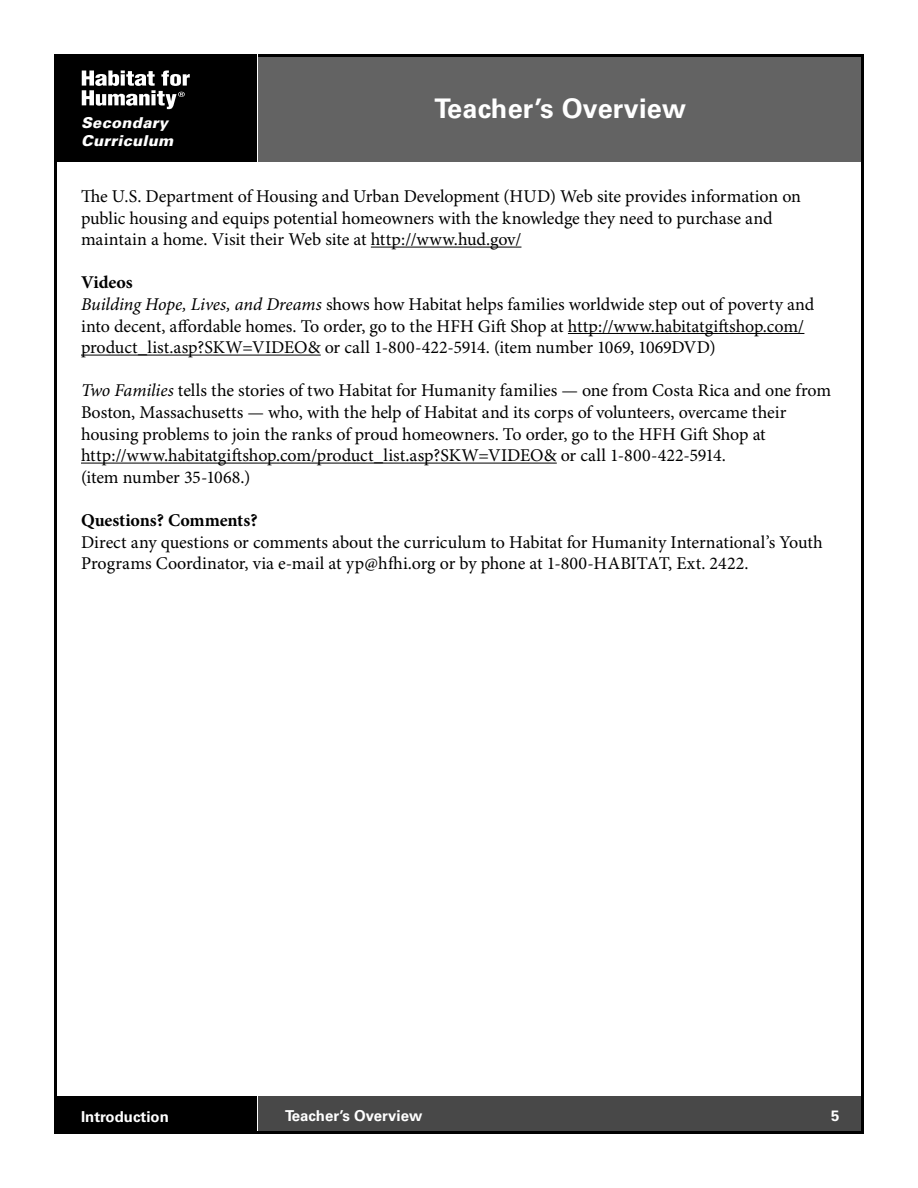
<style>
.page{position:relative;width:918px;height:1188px;background:#fff}
.page>*{position:absolute;margin:0;border:0;box-sizing:border-box;transform-origin:0 0}
.t1{font:700 27px "Univers LT Std";letter-spacing:.01em;color:#fff}
.t2{font:18px/21.6px "Minion Pro";letter-spacing:-.005em;color:#000}
.t3{font:700 18px "Minion Pro";letter-spacing:-.005em;color:#000}
.t4{font:700 15px "Univers LT Std";color:#fff}
.t5{font:italic 900 15px "Univers";letter-spacing:.025em;color:#fff}
.s1{font-weight:700}
.s2{font-style:italic}
</style>
<div class="page">
<div style="left:258px;top:1096px;width:606px;height:38px;background:#484848"></div>
<div style="left:256px;top:54px;width:608px;height:108px;background:#636363"></div>
<hr style="left:256px;top:54px;width:2px;height:108px;background:#fff">
<div style="left:54px;top:54px;width:202px;height:108px;background:#000"></div>
<svg style="left:82px;top:71px;width:108px;height:38px"></svg>
<div style="left:54px;top:1096px;width:202px;height:38px;background:#000"></div>
<hr style="left:371px;top:247px;width:150px;height:1px;background:#000">
<hr style="left:568px;top:333px;width:236px;height:1px;background:#000">
<hr style="left:81px;top:355px;width:240px;height:1px;background:#000">
<hr style="left:81px;top:463px;width:476px;height:1px;background:#000">
<p class="t5" style="left:81px;top:114px;width:88px">Secondary</p>
<p class="t5" style="left:81px;top:132px;width:94px">Curriculum</p>
<h1 class="t1" style="left:434px;top:92px;width:253px">Teacher’s Overview</h1>
<p class="t2" style="left:81px;top:186px;width:722px">The U.S. Department of Housing and Urban Development (HUD) Web site provides information on public housing and equips potential homeowners with the knowledge they need to purchase and maintain a home. Visit their Web site at http://www.hud.gov/</p>
<p class="t2" style="left:81px;top:273px;width:735px"><span class="s1">Videos<br></span><span class="s2">Building Hope, Lives, and Dreams</span> shows how Habitat helps families worldwide step out of poverty and into decent, affordable homes. To order, go to the HFH Gift Shop at http://www.habitatgiftshop.com/ product_list.asp?SKW=VIDEO&amp; or call 1-800-422-5914. (item number 1069, 1069DVD)</p>
<p class="t2" style="left:81px;top:381px;width:752px"><span class="s2">Two Families</span> tells the stories of two Habitat for Humanity families — one from Costa Rica and one from Boston, Massachusetts — who, with the help of Habitat and its corps of volunteers, overcame their housing problems to join the ranks of proud homeowners. To order, go to the HFH Gift Shop at http://www.habitatgiftshop.com/product_list.asp?SKW=VIDEO&amp; or call 1-800-422-5914.<br>(item number 35-1068.)</p>
<p class="t3" style="left:81px;top:510px;width:178px">Questions? Comments?</p>
<p class="t2" style="left:81px;top:532px;width:743px">Direct any questions or comments about the curriculum to Habitat for Humanity International’s Youth<br>Programs Coordinator, via e-mail at yp@hfhi.org or by phone at 1-800-HABITAT, Ext. 2422.</p>
<p class="t4" style="left:81px;top:1108px;width:89px">Introduction</p>
<p class="t4" style="left:285px;top:1106px;width:139px">Teacher’s Overview</p>
<p class="t4" style="left:831px;top:1106px;width:10px">5</p>
</div>
